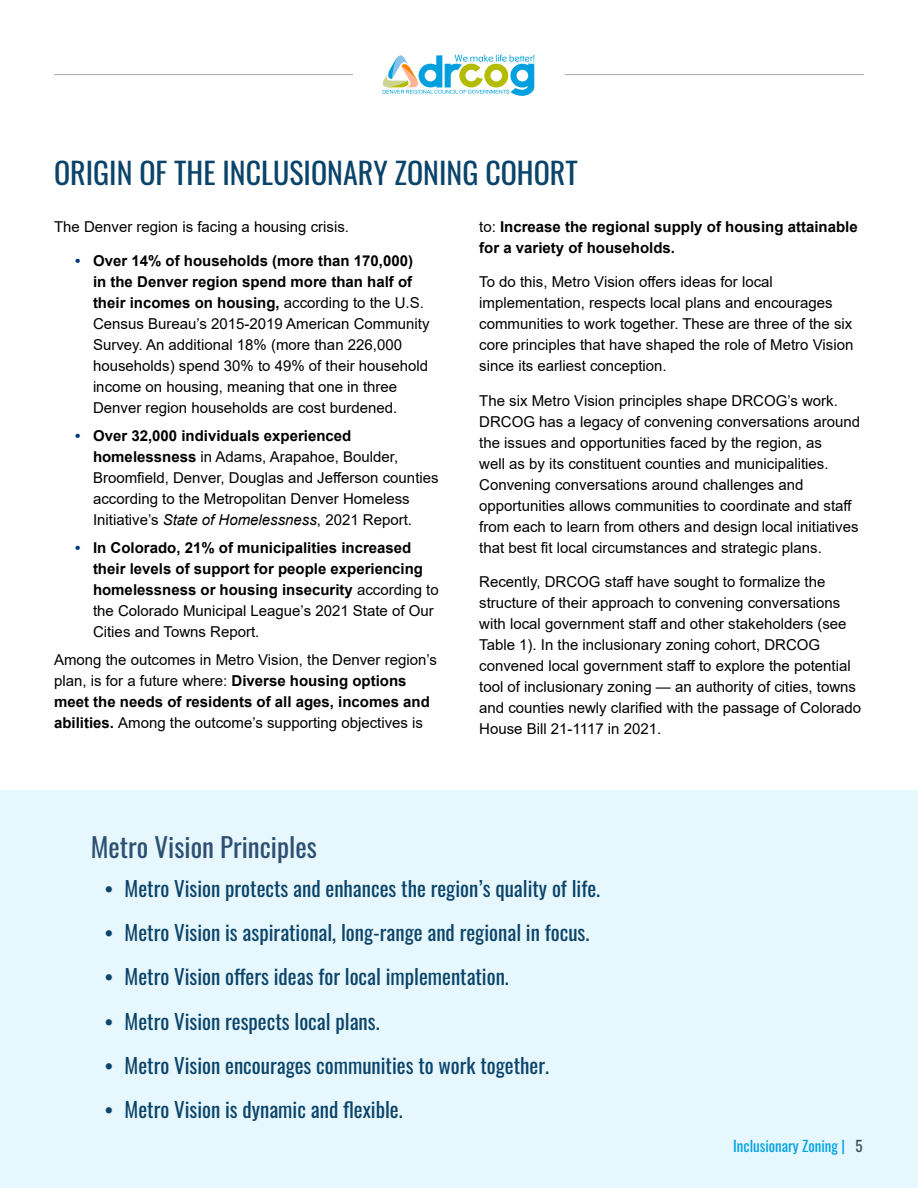
<style>
.page{position:relative;width:918px;height:1188px;background:#fff}
.page>*{position:absolute;margin:0;border:0;box-sizing:border-box;transform-origin:0 0}
.Headline{font:30px "Oswald";color:#0b446a}
.Sub-Head-1{font:27px "Oswald";color:#2d5074}
.t1{font:21px "Oswald";color:#0b446a}
.body{font:15px/21px "Arial";color:#000}
.body-2{font:700 15px/21px "Arial";color:#000}
.t2{font:15px "Oswald";color:#00a2e0}
.s1{font-weight:700;color:#003b76}
.s2{font-weight:700}
.s3{font-style:italic}
.s4{color:#003b76}
.s5{font-weight:400}
.s6{color:#414042}
</style>
<div class="page">
<svg style="left:382px;top:54px;width:152px;height:42px"></svg>
<hr style="left:54px;top:74px;width:299px;height:1px;background:#a7a9ac">
<hr style="left:565px;top:74px;width:299px;height:1px;background:#a7a9ac">
<div style="left:0;top:791px;width:918px;height:397px;background:#e6f7fd"></div>
<p class="Headline" style="left:54px;top:146px;width:525px">ORIGIN OF THE INCLUSIONARY ZONING COHORT</p>
<p class="body" style="left:54px;top:216px;width:297px">The Denver region is facing a housing crisis.</p>
<p class="body" style="left:93px;top:250px;width:338px;text-indent:-18px"><span class="s1">•</span> <span class="s2">Over 14% of households (more than 170,000) in the Denver region spend more than half of their incomes on housing,</span> according to the U.S.<br>Census Bureau’s 2015-2019 American Community Survey. An additional 18% (more than 226,000 households) spend 30% to 49% of their household income on housing, meaning that one in three Denver region households are cost burdened.</p>
<p class="body" style="left:93px;top:425px;width:347px;text-indent:-18px"><span class="s1">•</span> <span class="s2">Over 32,000 individuals experienced homelessness</span> in Adams, Arapahoe, Boulder, Broomfield, Denver, Douglas and Jefferson counties according to the Metropolitan Denver Homeless Initiative’s <span class="s3">State of Homelessness</span>, 2021 Report.</p>
<p class="body-2" style="left:93px;top:537px;width:347px;text-indent:-18px"><span class="s4">•</span> In Colorado, 21% of municipalities increased their levels of support for people experiencing homelessness or housing insecurity <span class="s5">according to the Colorado Municipal League’s 2021 State of Our Cities and Towns Report.</span></p>
<p class="body" style="left:54px;top:649px;width:384px">Among the outcomes in Metro Vision, the Denver region’s plan, is for a future where: <span class="s2">Diverse housing options meet the needs of residents of all ages, incomes and abilities.</span> Among the outcome’s supporting objectives is</p>
<p class="body-2" style="left:479px;top:216px;width:380px"><span class="s5">to:</span> Increase the regional supply of housing attainable for a variety of households.</p>
<p class="body" style="left:479px;top:271px;width:376px">To do this, Metro Vision offers ideas for local implementation, respects local plans and encourages communities to work together. These are three of the six core principles that have shaped the role of Metro Vision since its earliest conception.</p>
<p class="body" style="left:479px;top:390px;width:382px">The six Metro Vision principles shape DRCOG’s work.<br>DRCOG has a legacy of convening conversations around the issues and opportunities faced by the region, as<br>well as by its constituent counties and municipalities.<br>Convening conversations around challenges and opportunities allows communities to coordinate and staff from each to learn from others and design local initiatives that best fit local circumstances and strategic plans.</p>
<p class="body" style="left:479px;top:571px;width:383px">Recently, DRCOG staff have sought to formalize the structure of their approach to convening conversations with local government staff and other stakeholders (see Table 1). In the inclusionary zoning cohort, DRCOG convened local government staff to explore the potential tool of inclusionary zoning — an authority of cities, towns and counties newly clarified with the passage of Colorado House Bill 21-1117 in 2021.</p>
<p class="Sub-Head-1" style="left:91px;top:823px;width:228px">Metro Vision Principles</p>
<p class="t1" style="left:124px;top:870px;width:477px">Metro Vision protects and enhances the region’s quality of life.</p>
<p class="t1" style="left:124px;top:914px;width:466px">Metro Vision is aspirational, long-range and regional in focus.</p>
<p class="t1" style="left:124px;top:958px;width:386px">Metro Vision offers ideas for local implementation.</p>
<p class="t1" style="left:124px;top:1003px;width:257px">Metro Vision respects local plans.</p>
<p class="t1" style="left:124px;top:1047px;width:426px">Metro Vision encourages communities to work together.</p>
<p class="t1" style="left:124px;top:1091px;width:280px">Metro Vision is dynamic and flexible.</p>
<p class="t2" style="left:733px;top:1132px;width:131px">Inclusionary Zoning | <span class="s6">5</span></p>
</div>
